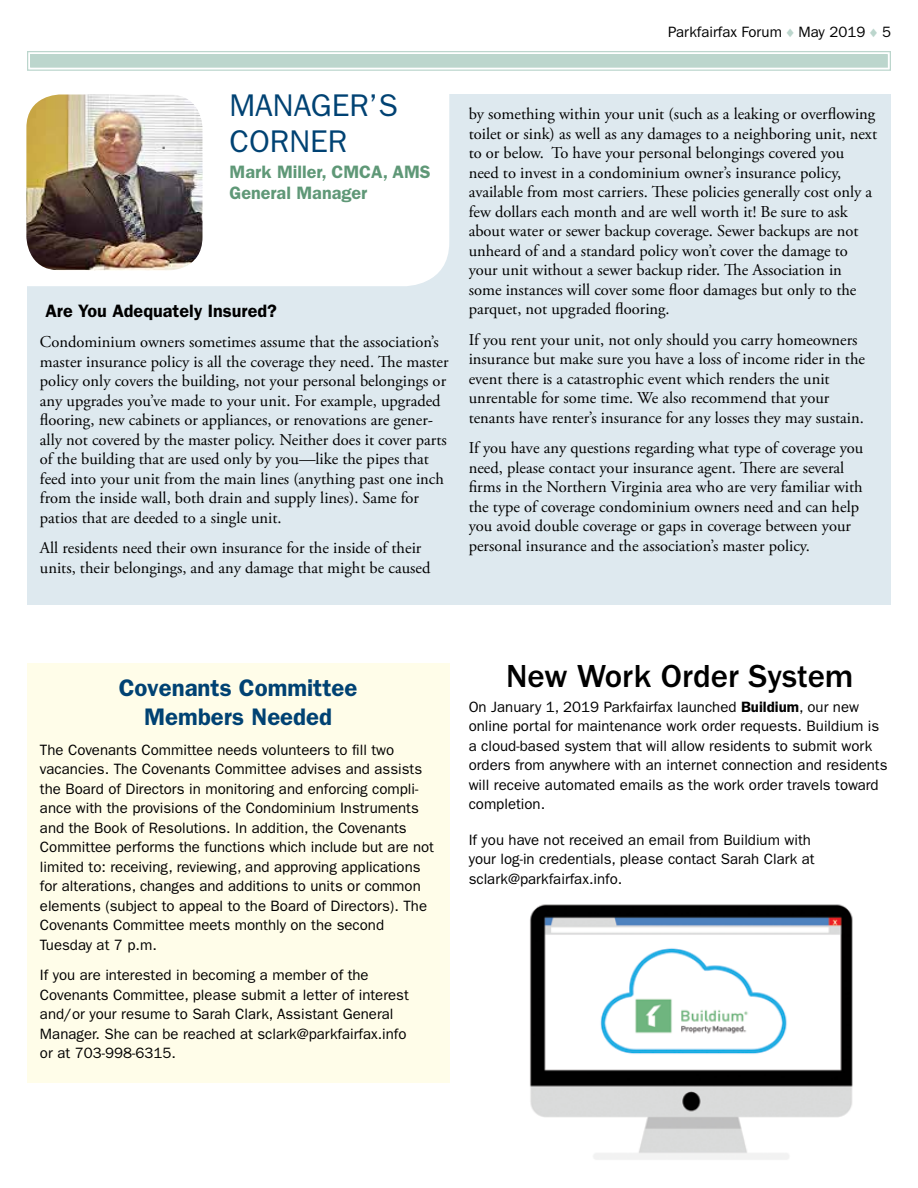
<style>
.page{position:relative;width:918px;height:1188px;background:#fff}
.page>*{position:absolute;margin:0;border:0;box-sizing:border-box;transform-origin:0 0}
.t1{font:500 33px "ITC Franklin Gothic Std";color:#000}
.t2{font:31.5px/35.4px "ITC Franklin Gothic Std";color:#004273}
.t3{font:600 24px/28.8px "ITC Franklin Gothic Std";color:#004273;text-align:center}
.t4{font:600 18px/21px "ITC Franklin Gothic Std";color:#5f9877}
.t5{font:600 18px "ITC Franklin Gothic Std";color:#000}
.t6{font:16.5px/19.5px "Adobe Garamond Pro";color:#000}
.t7{font:15px/19.5px "ITC Franklin Gothic Std";color:#000}
.s1{color:#bcd6cd}
.s2{font-weight:600}
</style>
<div class="page">
<svg style="left:27px;top:51px;width:864px;height:20px"></svg>
<div style="left:30px;top:54px;width:858px;height:14px;border:1px solid #bcd6cd"></div>
<div style="left:33px;top:57px;width:852px;height:8px;border:1px solid #bcd6cd"></div>
<div style="left:27px;top:94px;width:864px;height:511px;background:#dee9ef"></div>
<div style="left:27px;top:94px;width:422px;height:192px;background:#fff"></div>
<img style="left:26px;top:94px;width:176px;height:176px">
<div style="left:27px;top:663px;width:422px;height:420px;background:#fffde9"></div>
<img style="left:530px;top:904px;width:323px;height:256px">
<p class="t7" style="left:668px;top:23px;width:224px">Parkfairfax Forum <span class="s1">◆</span> May 2019 <span class="s1">◆</span> 5</p>
<h2 class="t2" style="left:230px;top:88px;width:170px">MANAGER’S<br>CORNER</h2>
<p class="t4" style="left:230px;top:161px;width:203px">Mark Miller, CMCA, AMS<br>General Manager</p>
<p class="t5" style="left:45px;top:300px;width:233px">Are You Adequately Insured?</p>
<p class="t6" style="left:40px;top:333px;width:410px">Condominium owners sometimes assume that the association’s master insurance policy is all the coverage they need. The master policy only covers the building, not your personal belongings or any upgrades you’ve made to your unit. For example, upgraded flooring, new cabinets or appliances, or renovations are gener&shy;ally not covered by the master policy. Neither does it cover parts of the building that are used only by you—like the pipes that feed into your unit from the main lines (anything past one inch from the inside wall, both drain and supply lines). Same for patios that are deeded to a single unit.</p>
<p class="t6" style="left:40px;top:539px;width:392px">All residents need their own insurance for the inside of their units, their belongings, and any damage that might be caused</p>
<p class="t6" style="left:469px;top:105px;width:410px">by something within your unit (such as a leaking or overflowing toilet or sink) as well as any damages to a neighboring unit, next to or below. To have your personal belongings covered you need to invest in a condominium owner’s insurance policy, available from most carriers. These policies generally cost only a few dollars each month and are well worth it! Be sure to ask about water or sewer backup coverage. Sewer backups are not unheard of and a standard policy won’t cover the damage to your unit without a sewer backup rider. The Association in some instances will cover some floor damages but only to the parquet, not upgraded flooring.</p>
<p class="t6" style="left:469px;top:330px;width:398px">If you rent your unit, not only should you carry homeowners insurance but make sure you have a loss of income rider in the event there is a catastrophic event which renders the unit unrentable for some time. We also recommend that your tenants have renter’s insurance for any losses they may sustain.</p>
<p class="t6" style="left:469px;top:439px;width:396px">If you have any questions regarding what type of coverage you need, please contact your insurance agent. There are several firms in the Northern Virginia area who are very familiar with the type of coverage condominium owners need and can help you avoid double coverage or gaps in coverage between your personal insurance and the association’s master policy.</p>
<h3 class="t3" style="left:119px;top:673px;width:240px">Covenants Committee<br>Members Needed</h3>
<p class="t7" style="left:40px;top:740px;width:396px">The Covenants Committee needs volunteers to fill two vacancies. The Covenants Committee advises and assists the Board of Directors in monitoring and enforcing compli&shy;ance with the provisions of the Condominium Instruments and the Book of Resolutions. In addition, the Covenants Committee performs the functions which include but are not limited to: receiving, reviewing, and approving applications for alterations, changes and additions to units or common elements (subject to appeal to the Board of Directors). The Covenants Committee meets monthly on the second Tuesday at 7 p.m.</p>
<p class="t7" style="left:40px;top:965px;width:370px">If you are interested in becoming a member of the Covenants Committee, please submit a letter of interest and/or your resume to Sarah Clark, Assistant General Manager. She can be reached at sclark@parkfairfax.info or at 703-998-6315.</p>
<h1 class="t1" style="left:506px;top:657px;width:349px">New Work Order System</h1>
<p class="t7" style="left:469px;top:697px;width:420px">On January 1, 2019 Parkfairfax launched <span class="s2">Buildium</span>, our new online portal for maintenance work order requests. Buildium is a cloud-based system that will allow residents to submit work orders from anywhere with an internet connection and residents will receive automated emails as the work order travels toward completion.</p>
<p class="t7" style="left:469px;top:830px;width:348px">If you have not received an email from Buildium with your log-in credentials, please contact Sarah Clark at sclark@parkfairfax.info.</p>
</div>
